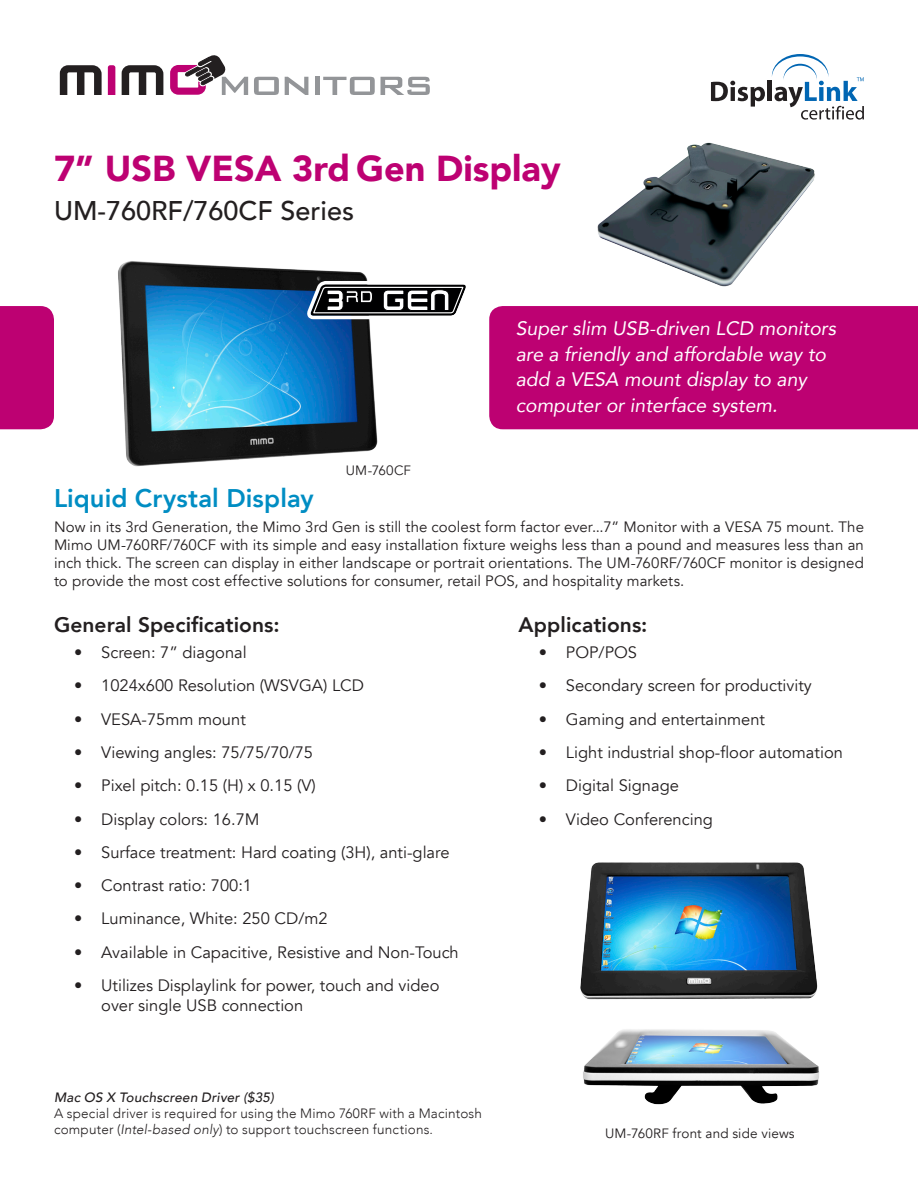
<style>
.page{position:relative;width:918px;height:1188px;background:#fff}
.page>*{position:absolute;margin:0;border:0;box-sizing:border-box;transform-origin:0 0}
.t1{font:900 36px "Avenir";color:#bd0172}
.Black_Header{font:500 27px "Avenir";color:#231f20}
.Blue_Header{font:800 25.5px "Avenir";letter-spacing:.005em;color:#008dc3}
.SubHead_blk{font:800 21px "Avenir";letter-spacing:.005em;color:#231f20}
.t2{font:italic 19.5px/25.5px "Avenir";color:#fff}
.t3{font:16.5px/19.8px "Avenir";color:#231f20}
.Body_copy_justified{font:15px/18px "Avenir";letter-spacing:.005em;color:#231f20;text-align:justify}
.Body_copy_justified-2{font:300 13.5px/16.2px "Avenir";letter-spacing:.015em;color:#231f20}
.Body_copy_justified-3{font:13.5px "Avenir";letter-spacing:.01em;color:#231f20}
.s1{font-weight:500;font-style:italic}
.s2{font-style:italic}
</style>
<div class="page">
<img style="left:118px;top:261px;width:260px;height:206px">
<div style="left:489px;top:306px;width:429px;height:123px;background:#bd0172"></div>
<div style="left:0;top:306px;width:54px;height:123px;background:#bd0172"></div>
<svg style="left:254px;top:77px;width:25px;height:18px"></svg>
<svg style="left:285px;top:77px;width:23px;height:18px"></svg>
<hr style="left:315px;top:77px;width:4px;height:18px;background:#939598">
<svg style="left:323px;top:77px;width:52px;height:18px"></svg>
<svg style="left:381px;top:77px;width:49px;height:18px"></svg>
<svg style="left:60px;top:65px;width:42px;height:30px"></svg>
<svg style="left:122px;top:65px;width:41px;height:30px"></svg>
<svg style="left:108px;top:65px;width:7px;height:30px"></svg>
<svg style="left:170px;top:55px;width:78px;height:40px"></svg>
<svg style="left:711px;top:81px;width:54px;height:26px"></svg>
<hr style="left:768px;top:81px;width:4px;height:20px;background:#231f20">
<svg style="left:772px;top:54px;width:92px;height:66px"></svg>
<img style="left:597px;top:142px;width:218px;height:145px">
<img style="left:580px;top:862px;width:238px;height:138px">
<img style="left:583px;top:1029px;width:236px;height:76px">
<svg style="left:305px;top:279px;width:161px;height:42px"></svg>
<p class="t1" style="left:54px;top:137px;width:508px">7” USB VESA 3rd Gen Display</p>
<p class="Black_Header" style="left:54px;top:187px;width:302px">UM-760RF/760CF Series</p>
<p class="Body_copy_justified-3" style="left:346px;top:463px;width:67px">UM-760CF</p>
<p class="t2" style="left:516px;top:315px;width:322px">Super slim USB-driven LCD monitors are a friendly and affordable way to add a VESA mount display to any computer or interface system.</p>
<p class="Blue_Header" style="left:54px;top:479px;width:261px">Liquid Crystal Display</p>
<p class="Body_copy_justified" style="left:54px;top:518px;width:812px">Now in its 3rd Generation, the Mimo 3rd Gen is still the coolest form factor ever...7” Monitor with a VESA 75 mount. The Mimo UM-760RF/760CF with its simple and easy installation fixture weighs less than a pound and measures less than an inch thick. The screen can display in either landscape or portrait orientations. The UM-760RF/760CF monitor is designed to provide the most cost effective solutions for consumer, retail POS, and hospitality markets.</p>
<p class="SubHead_blk" style="left:54px;top:608px;width:227px">General Specifications:</p>
<p class="t3" style="left:74px;top:643px;width:174px">• Screen: 7” diagonal</p>
<p class="t3" style="left:74px;top:676px;width:291px">• 1024x600 Resolution (WSVGA) LCD</p>
<p class="t3" style="left:74px;top:709px;width:173px">• VESA-75mm mount</p>
<p class="t3" style="left:74px;top:743px;width:240px">• Viewing angles: 75/75/70/75</p>
<p class="t3" style="left:74px;top:776px;width:243px">• Pixel pitch: 0.15 (H) x 0.15 (V)</p>
<p class="t3" style="left:74px;top:809px;width:187px">• Display colors: 16.7M</p>
<p class="t3" style="left:74px;top:843px;width:377px">• Surface treatment: Hard coating (3H), anti-glare</p>
<p class="t3" style="left:74px;top:876px;width:179px">• Contrast ratio: 700:1</p>
<p class="t3" style="left:74px;top:909px;width:255px">• Luminance, White: 250 CD/m2</p>
<p class="t3" style="left:74px;top:942px;width:386px">• Available in Capacitive, Resistive and Non-Touch</p>
<p class="t3" style="left:101px;top:976px;width:340px;text-indent:-27px">• Utilizes Displaylink for power, touch and video over single USB connection</p>
<p class="Body_copy_justified-2" style="left:54px;top:1089px;width:430px"><span class="s1">Mac OS X Touchscreen Driver ($35)<br></span>A special driver is required for using the Mimo 760RF with a Macintosh computer (<span class="s2">Intel-based only</span>) to support touchscreen functions.</p>
<p class="SubHead_blk" style="left:519px;top:608px;width:130px">Applications:</p>
<p class="t3" style="left:539px;top:643px;width:100px">• POP/POS</p>
<p class="t3" style="left:539px;top:676px;width:274px">• Secondary screen for productivity</p>
<p class="t3" style="left:539px;top:709px;width:228px">• Gaming and entertainment</p>
<p class="t3" style="left:539px;top:743px;width:306px">• Light industrial shop-floor automation</p>
<p class="t3" style="left:539px;top:776px;width:142px">• Digital Signage</p>
<p class="t3" style="left:539px;top:809px;width:176px">• Video Conferencing</p>
<p class="Body_copy_justified-3" style="left:605px;top:1125px;width:191px">UM-760RF front and side views</p>
</div>
